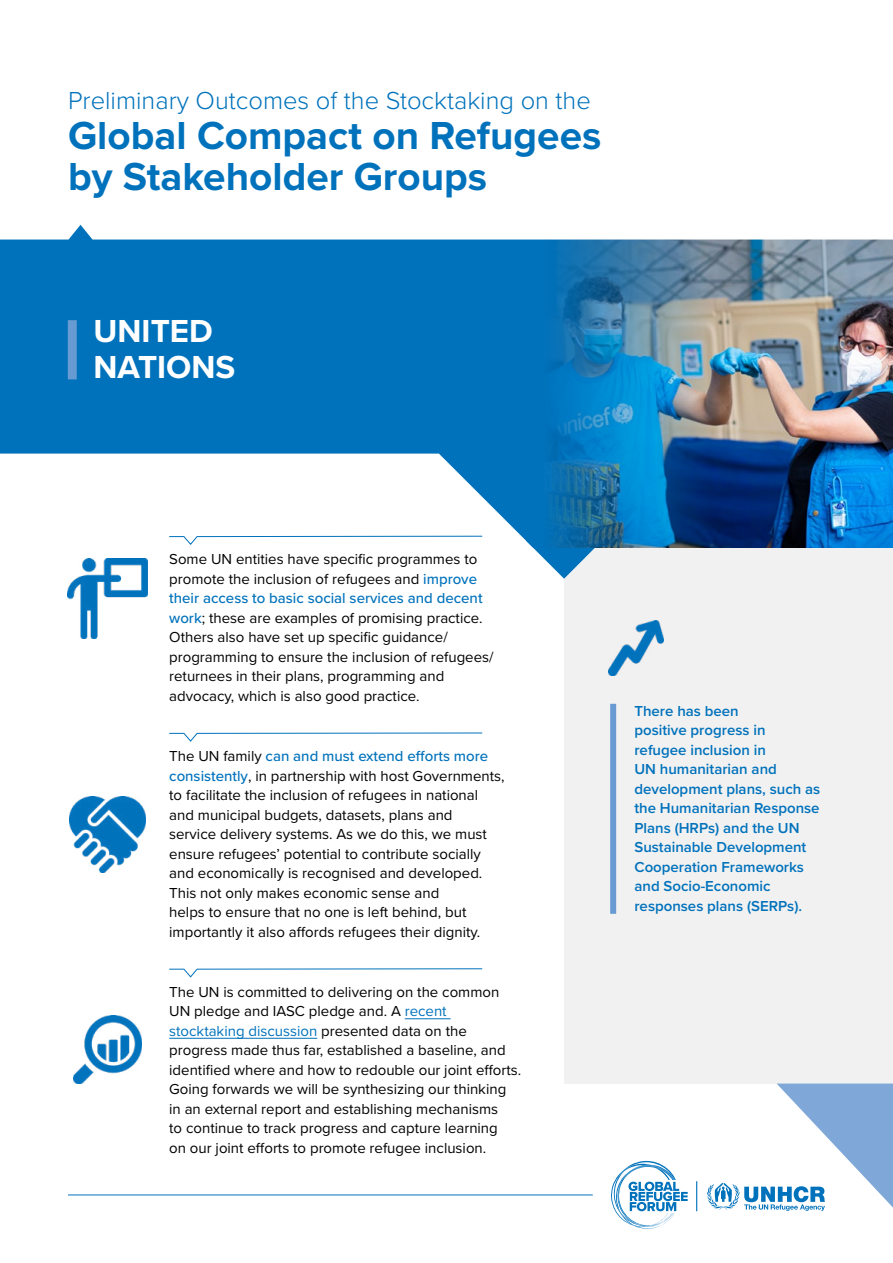
<style>
.page{position:relative;width:893px;height:1263px;background:#fff}
.page>*{position:absolute;margin:0;border:0;box-sizing:border-box;transform-origin:0 0}
.t1{font:700 40.5px/40.5px "Proxima Nova";color:#0072bc}
.Heading_2{font:700 33px/35.5px "Proxima Nova";color:#fff}
.t2{font:300 25.5px "Proxima Nova";color:#0072bc}
.bullet_1{font:15px/19.5px "Proxima Nova";color:#000}
.olho{font:600 15px/19.5px "Proxima Nova";color:#0072bc}
.s1{font-weight:500;color:#0072bc}
.s2{color:#0072bc}
</style>
<div class="page">
<div style="left:564px;top:447px;width:329px;height:636px;background:#f2f1f1"></div>
<svg style="left:0;top:240px;width:595px;height:339px;fill:#0072bc"></svg>
<img style="left:747px;top:240px;width:146px;height:308px">
<img style="left:526px;top:240px;width:221px;height:308px">
<svg style="left:0;top:224px;width:893px;height:16px"></svg>
<svg style="left:706px;top:1083px;width:187px;height:128px"></svg>
<hr style="left:696px;top:1181px;width:1px;height:30px;background:#0072bc">
<svg style="left:611px;top:1161px;width:77px;height:68px"></svg>
<hr style="left:68px;top:1194px;width:525px;height:1px;background:#0072bc">
<div style="left:68px;top:320px;width:9px;height:59px;background:#679bd2"></div>
<hr style="left:405px;top:1018px;width:46px;height:1px;background:#0072bc">
<hr style="left:169px;top:1038px;width:148px;height:1px;background:#0072bc">
<svg style="left:168px;top:535px;width:315px;height:10px"></svg>
<svg style="left:169px;top:732px;width:314px;height:10px"></svg>
<svg style="left:169px;top:968px;width:314px;height:10px"></svg>
<div style="left:610px;top:704px;width:6px;height:210px;background:#679bd2"></div>
<img style="left:609px;top:621px;width:54px;height:54px">
<img style="left:68px;top:558px;width:80px;height:81px">
<img style="left:70px;top:796px;width:76px;height:76px">
<img style="left:74px;top:1016px;width:68px;height:67px">
<h3 class="t2" style="left:68px;top:81px;width:524px">Preliminary Outcomes of the Stocktaking on the</h3>
<h1 class="t1" style="left:68px;top:114px;width:535px">Global Compact on Refugees by Stakeholder Groups</h1>
<p class="Heading_2" style="left:94px;top:312px;width:143px">UNITED<br>NATIONS</p>
<p class="bullet_1" style="left:169px;top:549px;width:326px">Some UN entities have specific programmes to promote the inclusion of refugees and <span class="s1">improve their access to basic social services and decent work</span>; these are examples of promising practice.<br>Others also have set up specific guidance/ programming to ensure the inclusion of refugees/ returnees in their plans, programming and advocacy, which is also good practice.</p>
<p class="bullet_1" style="left:169px;top:746px;width:337px">The UN family <span class="s1">can and must extend efforts more consistently</span>, in partnership with host Governments, to facilitate the inclusion of refugees in national and municipal budgets, datasets, plans and<br>service delivery systems. As we do this, we must ensure refugees’ potential to contribute socially and economically is recognised and developed.<br>This not only makes economic sense and<br>helps to ensure that no one is left behind, but importantly it also affords refugees their dignity.</p>
<p class="bullet_1" style="left:169px;top:981px;width:354px">The UN is committed to delivering on the common UN pledge and IASC pledge and. A <span class="s2">recent stocktaking discussion</span> presented data on the progress made thus far, established a baseline, and identified where and how to redouble our joint efforts.<br>Going forwards we will be synthesizing our thinking in an external report and establishing mechanisms<br>to continue to track progress and capture learning<br>on our joint efforts to promote refugee inclusion.</p>
<p class="olho" style="left:634px;top:700px;width:187px">There has been<br>positive progress in refugee inclusion in<br>UN humanitarian and development plans, such as the Humanitarian Response<br>Plans (HRPs) and the UN<br>Sustainable Development<br>Cooperation Frameworks and Socio-Economic responses plans (SERPs).</p>
</div>
